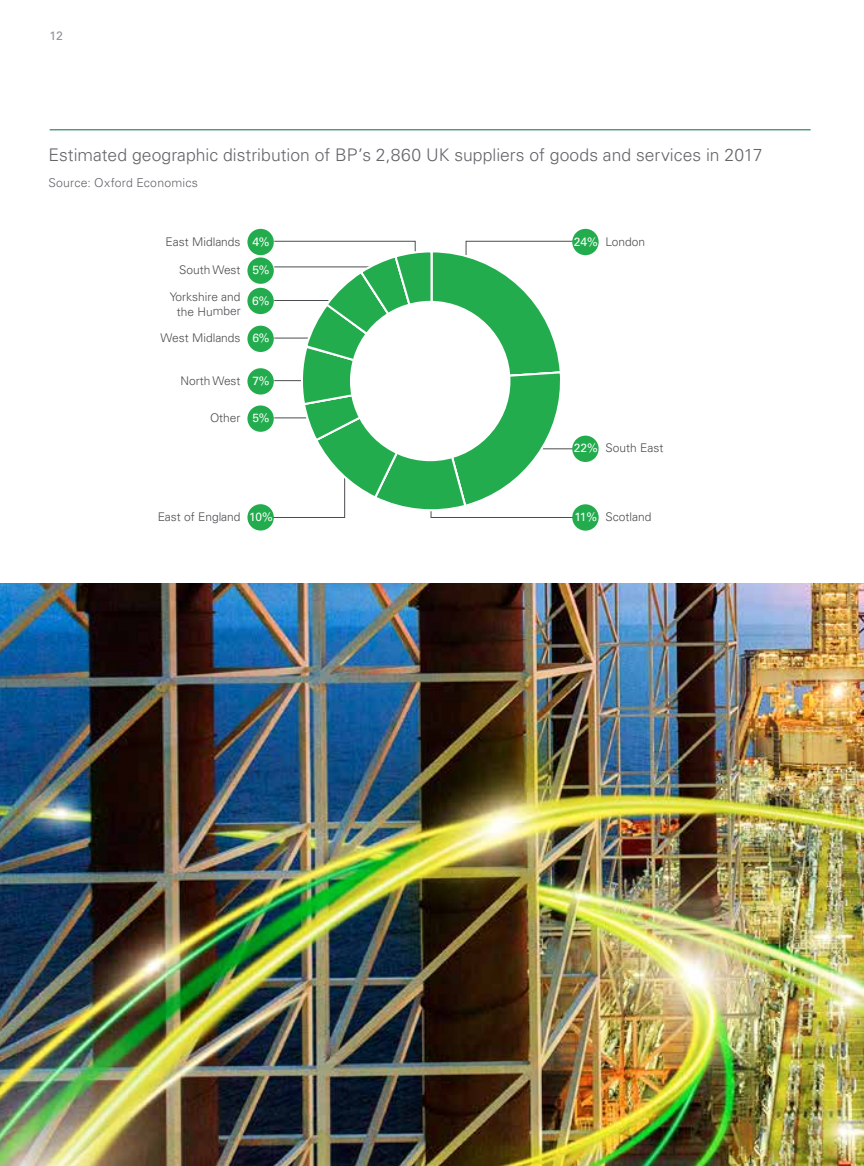
<style>
.page{position:relative;width:864px;height:1166px;background:#fff}
.page>*{position:absolute;margin:0;border:0;box-sizing:border-box;transform-origin:0 0}
.t1{font:300 17.5px "Universfor BP";color:#636569}
.t2{font:300 12.25px "Universfor BP";letter-spacing:.015em;color:#636569}
.t3{font:12.25px "Universfor BP";color:#8e9196}
.t4{font:300 11.9px/14.3px "Universfor BP";color:#4b4d50}
.s1{font-weight:400;color:#fff}
</style>
<div class="page">
<img style="left:0;top:583px;width:863px;height:583px">
<div style="left:247px;top:229px;width:27px;height:26px;background:#22ac4d;border-radius:50%"></div>
<div style="left:247px;top:257px;width:27px;height:27px;background:#22ac4d;border-radius:50%"></div>
<div style="left:247px;top:288px;width:27px;height:26px;background:#22ac4d;border-radius:50%"></div>
<div style="left:247px;top:326px;width:27px;height:26px;background:#22ac4d;border-radius:50%"></div>
<div style="left:247px;top:368px;width:27px;height:26px;background:#22ac4d;border-radius:50%"></div>
<div style="left:247px;top:405px;width:27px;height:27px;background:#22ac4d;border-radius:50%"></div>
<div style="left:572px;top:229px;width:26px;height:26px;background:#22ac4d;border-radius:50%"></div>
<div style="left:247px;top:504px;width:27px;height:26px;background:#22ac4d;border-radius:50%"></div>
<div style="left:572px;top:436px;width:26px;height:26px;background:#22ac4d;border-radius:50%"></div>
<div style="left:572px;top:504px;width:26px;height:27px;background:#22ac4d;border-radius:50%"></div>
<svg style="left:257px;top:241px;width:318px;height:277px"></svg>
<div style="left:351px;top:302px;width:158px;height:158px;background:#fff;border-radius:50%"></div>
<hr style="left:50px;top:129px;width:760px;height:1px;background:#006b4e">
<p class="t3" style="left:50px;top:28px;width:15px">12</p>
<h1 class="t1" style="left:48px;top:144px;width:715px">Estimated geographic distribution of BP’s 2,860 UK suppliers of goods and services in 2017</h1>
<p class="t2" style="left:48px;top:175px;width:151px">Source: Oxford Economics</p>
<p class="t4" style="left:165px;top:234px;width:106px">East Midlands <span class="s1">4%</span></p>
<p class="t4" style="left:179px;top:263px;width:92px">South West <span class="s1">5%</span></p>
<p class="t4" style="left:177px;top:290px;width:94px;text-indent:-7px">Yorkshire and <span class="s1">6% </span>the Humber</p>
<p class="t4" style="left:160px;top:331px;width:110px">West Midlands <span class="s1">6%</span></p>
<p class="t4" style="left:180px;top:373px;width:90px">North West <span class="s1">7%</span></p>
<p class="t4" style="left:210px;top:411px;width:61px">Other <span class="s1">5%</span></p>
<p class="t4" style="left:158px;top:509px;width:116px">East of England <span class="s1">10%</span></p>
<p class="t4" style="left:573px;top:234px;width:73px"><span class="s1">24%</span> London</p>
<p class="t4" style="left:573px;top:441px;width:91px"><span class="s1">22%</span> South East</p>
<p class="t4" style="left:574px;top:510px;width:78px"><span class="s1">11%</span> Scotland</p>
</div>
